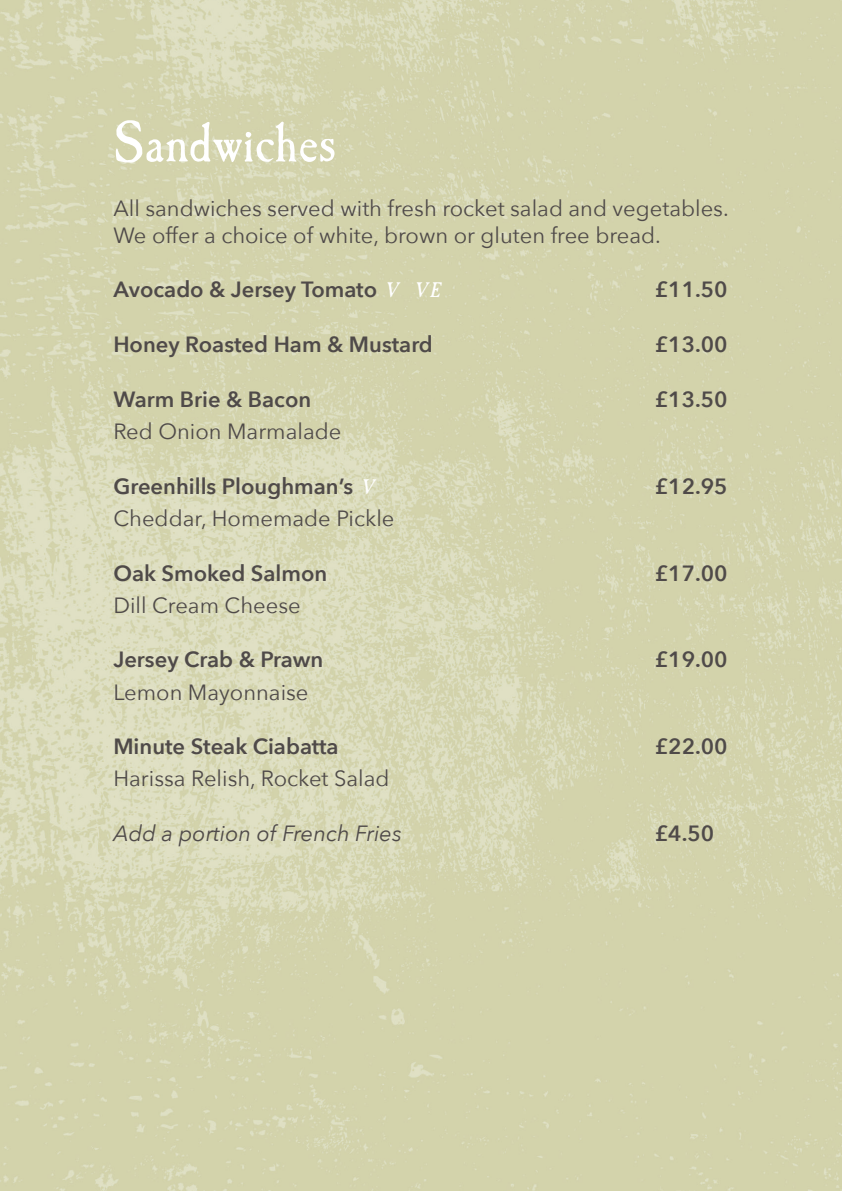
<style>
.page{position:relative;width:842px;height:1191px;background:#fff}
.page>*{position:absolute;margin:0;border:0;box-sizing:border-box;transform-origin:0 0}
.t1{font:60px "Caslon Antique";color:#fff}
.t2{font:22px "Avenir Next";color:#4f4a49}
.t3{font:600 22px "Avenir Next";color:#4f4a49}
.t4{font:italic 22px "Avenir Next";color:#4f4a49}
.s1{font-family:"Caslon Antique";font-weight:400;font-style:italic;color:#fff}
</style>
<div class="page">
<img style="left:0;top:0;width:842px;height:1191px">
<p class="t1" style="left:113px;top:108px;width:225px">Sandwiches</p>
<p class="t2" style="left:113px;top:190px;width:617px">All sandwiches served with fresh rocket salad and vegetables.</p>
<p class="t2" style="left:113px;top:216px;width:549px">We offer a choice of white, brown or gluten free bread.</p>
<p class="t3" style="left:113px;top:271px;width:328px">Avocado &amp; Jersey Tomato <span class="s1">V VE</span></p>
<p class="t3" style="left:655px;top:271px;width:74px">£11.50</p>
<p class="t3" style="left:113px;top:325px;width:321px">Honey Roasted Ham &amp; Mustard</p>
<p class="t3" style="left:655px;top:325px;width:74px">£13.00</p>
<p class="t3" style="left:113px;top:380px;width:199px">Warm Brie &amp; Bacon</p>
<p class="t3" style="left:655px;top:380px;width:74px">£13.50</p>
<p class="t2" style="left:113px;top:413px;width:229px">Red Onion Marmalade</p>
<p class="t3" style="left:113px;top:467px;width:262px">Greenhills Ploughman’s <span class="s1">V</span></p>
<p class="t3" style="left:655px;top:467px;width:74px">£12.95</p>
<p class="t2" style="left:113px;top:499px;width:283px">Cheddar, Homemade Pickle</p>
<p class="t3" style="left:113px;top:554px;width:215px">Oak Smoked Salmon</p>
<p class="t3" style="left:655px;top:554px;width:74px">£17.00</p>
<p class="t2" style="left:113px;top:586px;width:189px">Dill Cream Cheese</p>
<p class="t3" style="left:113px;top:641px;width:211px">Jersey Crab &amp; Prawn</p>
<p class="t3" style="left:655px;top:641px;width:74px">£19.00</p>
<p class="t2" style="left:113px;top:673px;width:197px">Lemon Mayonnaise</p>
<p class="t3" style="left:113px;top:728px;width:227px">Minute Steak Ciabatta</p>
<p class="t3" style="left:655px;top:728px;width:74px">£22.00</p>
<p class="t2" style="left:113px;top:760px;width:278px">Harissa Relish, Rocket Salad</p>
<p class="t4" style="left:113px;top:815px;width:290px">Add a portion of French Fries</p>
<p class="t3" style="left:655px;top:814px;width:61px">£4.50</p>
</div>
